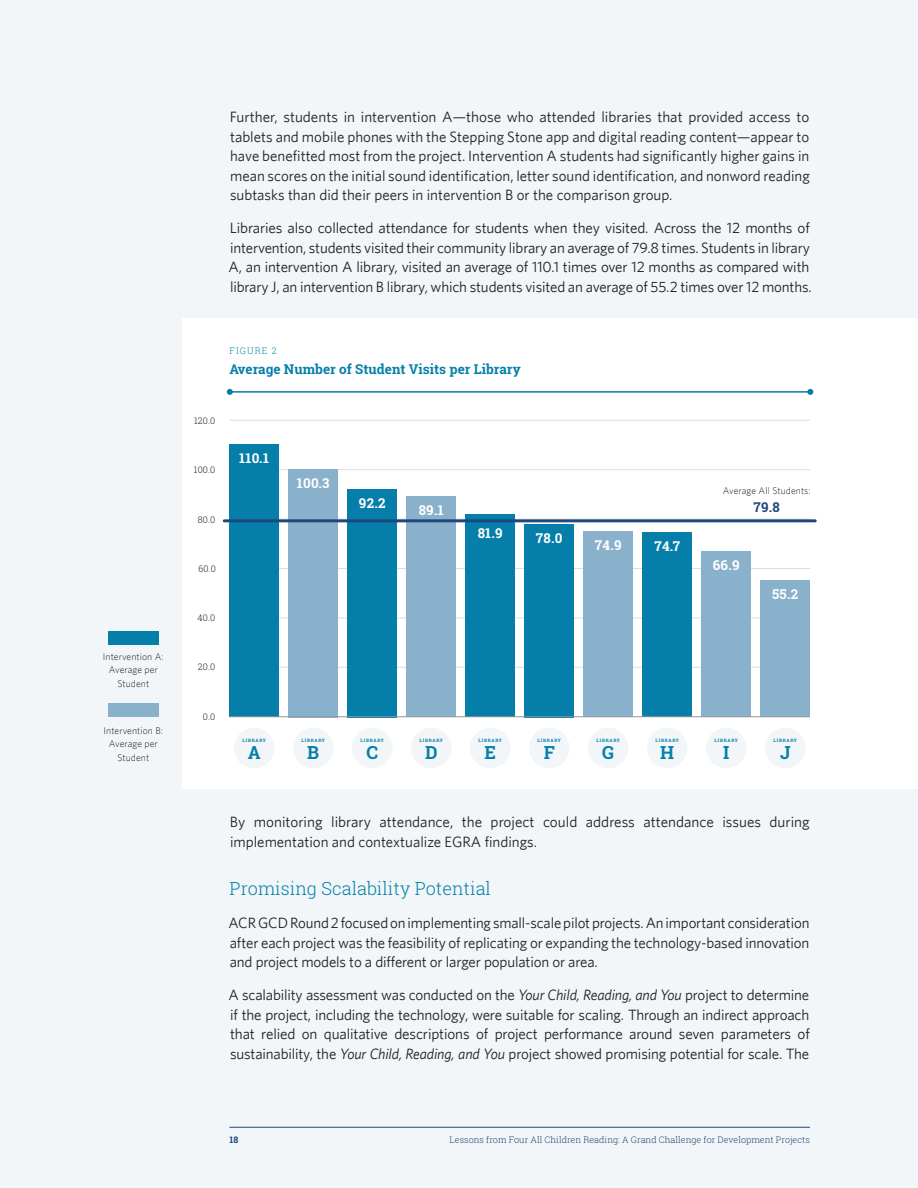
<style>
.page{position:relative;width:918px;height:1188px;background:#f2f6f8}
.page>*{position:absolute;margin:0;border:0;box-sizing:border-box;transform-origin:0 0}
.Section_Secondary_He{font:300 18px "Roboto Slab";color:#057faa}
.t1{font:700 18px "Roboto Slab";color:#057faa}
.body_text{font:15px/19.5px "Whitney";letter-spacing:-.01em;color:#231f20;text-align:justify}
.Chart_Topper_Numbers{font:700 13.5px "Roboto Slab";letter-spacing:.02em;color:#fff}
.Body_Text_-_0_0625_s{font:700 13.5px "Roboto Slab";color:#057faa}
.Chart_Topper_Numbers-2{font:700 13.5px "Roboto Slab";color:#1e477d}
.Footnotes{font:300 9.75px/13.5px "Whitney";letter-spacing:.01em;color:#231f20;text-align:center}
.t2{font:300 9px "Roboto Slab";color:#1e477d}
.Chart_Axis{font:300 9px "Roboto Slab";letter-spacing:.01em;color:#231f20}
.Body_Text_-_0_0625_s-2{font:300 9px "Roboto Slab";letter-spacing:.12em;color:#057faa}
.t3{font:700 9px "Roboto Slab";color:#1e477d}
.t4{font:700 4.5px "Roboto Slab";letter-spacing:.15em;color:#057faa}
.s1{font-style:italic}
</style>
<div class="page">
<hr style="left:230px;top:1127px;width:580px;height:1px;background:#1e477d">
<div style="left:182px;top:319px;width:736px;height:470px;background:#fff"></div>
<div style="left:108px;top:704px;width:51px;height:13px;background:#8ab1cc"></div>
<div style="left:108px;top:631px;width:51px;height:14px;background:#057faa"></div>
<hr style="left:230px;top:391px;width:580px;height:2px;background:#057faa">
<svg style="left:227px;top:389px;width:6px;height:6px"></svg>
<svg style="left:807px;top:389px;width:6px;height:6px"></svg>
<hr style="left:230px;top:420px;width:580px;height:1px;background:#dcdddf">
<hr style="left:230px;top:469px;width:580px;height:1px;background:#dcdddf">
<hr style="left:230px;top:618px;width:580px;height:1px;background:#dcdddf">
<hr style="left:230px;top:568px;width:580px;height:1px;background:#dcdddf">
<hr style="left:230px;top:667px;width:580px;height:1px;background:#dcdddf">
<div style="left:230px;top:445px;width:49px;height:272px;background:#057faa"></div>
<div style="left:288px;top:469px;width:50px;height:248px;background:#8ab1cc"></div>
<div style="left:347px;top:489px;width:50px;height:228px;background:#057faa"></div>
<div style="left:406px;top:497px;width:50px;height:220px;background:#8ab1cc"></div>
<div style="left:465px;top:514px;width:50px;height:203px;background:#057faa"></div>
<div style="left:524px;top:524px;width:50px;height:193px;background:#057faa"></div>
<div style="left:583px;top:532px;width:50px;height:185px;background:#8ab1cc"></div>
<div style="left:642px;top:532px;width:50px;height:185px;background:#057faa"></div>
<div style="left:701px;top:552px;width:50px;height:165px;background:#8ab1cc"></div>
<div style="left:760px;top:581px;width:50px;height:136px;background:#8ab1cc"></div>
<div style="left:234px;top:728px;width:41px;height:40px;background:#f2f6f8;border-radius:50%"></div>
<div style="left:293px;top:728px;width:41px;height:40px;background:#f2f6f8;border-radius:50%"></div>
<div style="left:352px;top:728px;width:41px;height:40px;background:#f2f6f8;border-radius:50%"></div>
<div style="left:411px;top:728px;width:41px;height:40px;background:#f2f6f8;border-radius:50%"></div>
<div style="left:470px;top:728px;width:41px;height:40px;background:#f2f6f8;border-radius:50%"></div>
<div style="left:529px;top:728px;width:40px;height:40px;background:#f2f6f8;border-radius:50%"></div>
<div style="left:588px;top:728px;width:40px;height:40px;background:#f2f6f8;border-radius:50%"></div>
<div style="left:647px;top:728px;width:40px;height:40px;background:#f2f6f8;border-radius:50%"></div>
<div style="left:706px;top:728px;width:40px;height:40px;background:#f2f6f8;border-radius:50%"></div>
<div style="left:765px;top:728px;width:40px;height:40px;background:#f2f6f8;border-radius:50%"></div>
<hr style="left:224px;top:519px;width:591px;height:3px;background:#1e477d">
<hr style="left:917px;top:399px;width:1px;height:41px;background:#057faa">
<hr style="left:230px;top:716px;width:580px;height:1px;background:#939598">
<p class="Footnotes" style="left:103px;top:649px;width:62px">Intervention A:<br>Average per<br>Student</p>
<p class="Footnotes" style="left:104px;top:723px;width:61px">Intervention B:<br>Average per<br>Student</p>
<p class="body_text" style="left:230px;top:107px;width:581px">Further, students in intervention A—those who attended libraries that provided access to tablets and mobile phones with the Stepping Stone app and digital reading content—appear to have benefitted most from the project. Intervention A students had significantly higher gains in mean scores on the initial sound identification, letter sound identification, and nonword reading subtasks than did their peers in intervention B or the comparison group.</p>
<p class="body_text" style="left:229px;top:218px;width:585px;text-align:left">Libraries also collected attendance for students when they visited. Across the 12 months of intervention, students visited their community library an average of 79.8 times. Students in library A, an intervention A library, visited an average of 110.1 times over 12 months as compared with library J, an intervention B library, which students visited an average of 55.2 times over 12 months.</p>
<p class="Body_Text_-_0_0625_s-2" style="left:229px;top:345px;width:49px">FIGURE 2</p>
<p class="Body_Text_-_0_0625_s" style="left:230px;top:360px;width:293px">Average Number of Student Visits per Library</p>
<p class="Chart_Axis" style="left:194px;top:415px;width:23px">120.0</p>
<p class="Chart_Axis" style="left:194px;top:464px;width:23px">100.0</p>
<p class="Chart_Axis" style="left:198px;top:513px;width:19px">80.0</p>
<p class="Chart_Axis" style="left:199px;top:562px;width:19px">60.0</p>
<p class="Chart_Topper_Numbers" style="left:239px;top:449px;width:31px">110.1</p>
<p class="Chart_Topper_Numbers" style="left:297px;top:473px;width:34px">100.3</p>
<p class="Chart_Topper_Numbers" style="left:359px;top:493px;width:28px">92.2</p>
<p class="Chart_Topper_Numbers" style="left:419px;top:501px;width:27px">89.1</p>
<p class="Chart_Topper_Numbers" style="left:478px;top:524px;width:27px">81.9</p>
<p class="Chart_Topper_Numbers" style="left:536px;top:528px;width:28px">78.0</p>
<p class="Chart_Axis" style="left:198px;top:612px;width:19px">40.0</p>
<p class="Chart_Axis" style="left:198px;top:661px;width:19px">20.0</p>
<p class="Chart_Axis" style="left:203px;top:710px;width:14px">0.0</p>
<p class="t4" style="left:243px;top:738px;width:25px">LIBRARY</p>
<p class="t1" style="left:248px;top:740px;width:14px">A</p>
<p class="t4" style="left:302px;top:738px;width:25px">LIBRARY</p>
<p class="t1" style="left:307px;top:740px;width:13px">B</p>
<p class="t4" style="left:361px;top:738px;width:25px">LIBRARY</p>
<p class="t1" style="left:366px;top:740px;width:13px">C</p>
<p class="t4" style="left:420px;top:738px;width:25px">LIBRARY</p>
<p class="t1" style="left:425px;top:740px;width:14px">D</p>
<p class="t4" style="left:479px;top:738px;width:25px">LIBRARY</p>
<p class="t1" style="left:485px;top:740px;width:13px">E</p>
<p class="t4" style="left:537px;top:738px;width:25px">LIBRARY</p>
<p class="t1" style="left:544px;top:740px;width:13px">F</p>
<p class="Chart_Topper_Numbers" style="left:595px;top:536px;width:28px">74.9</p>
<p class="Chart_Topper_Numbers" style="left:654px;top:537px;width:27px">74.7</p>
<p class="t4" style="left:596px;top:738px;width:25px">LIBRARY</p>
<p class="t1" style="left:602px;top:740px;width:13px">G</p>
<p class="t4" style="left:655px;top:738px;width:25px">LIBRARY</p>
<p class="t1" style="left:660px;top:740px;width:16px">H</p>
<p class="Footnotes" style="left:723px;top:484px;width:90px">Average All Students:</p>
<p class="Chart_Topper_Numbers-2" style="left:754px;top:498px;width:28px">79.8</p>
<p class="Chart_Topper_Numbers" style="left:713px;top:556px;width:28px">66.9</p>
<p class="Chart_Topper_Numbers" style="left:772px;top:585px;width:28px">55.2</p>
<p class="t4" style="left:714px;top:738px;width:25px">LIBRARY</p>
<p class="t1" style="left:723px;top:740px;width:8px">I</p>
<p class="t4" style="left:773px;top:738px;width:25px">LIBRARY</p>
<p class="t1" style="left:780px;top:740px;width:12px">J</p>
<p class="body_text" style="left:230px;top:812px;width:581px">By monitoring library attendance, the project could address attendance issues during implementation and contextualize EGRA findings.</p>
<p class="Section_Secondary_He" style="left:230px;top:876px;width:263px">Promising Scalability Potential</p>
<p class="body_text" style="left:229px;top:913px;width:582px">ACR GCD Round 2 focused on implementing small-scale pilot projects. An important consideration after each project was the feasibility of replicating or expanding the technology‑based innovation and project models to a different or larger population or area.</p>
<p class="body_text" style="left:229px;top:985px;width:583px">A scalability assessment was conducted on the <span class="s1">Your Child, Reading, and You</span> project to determine if the project, including the technology, were suitable for scaling. Through an indirect approach that relied on qualitative descriptions of project performance around seven parameters of sustainability, the <span class="s1">Your Child, Reading, and You</span> project showed promising potential for scale. The</p>
<p class="t3" style="left:230px;top:1134px;width:10px">18</p>
<p class="t2" style="left:450px;top:1134px;width:362px">Lessons from Four All Children Reading: A Grand Challenge for Development Projects</p>
</div>
